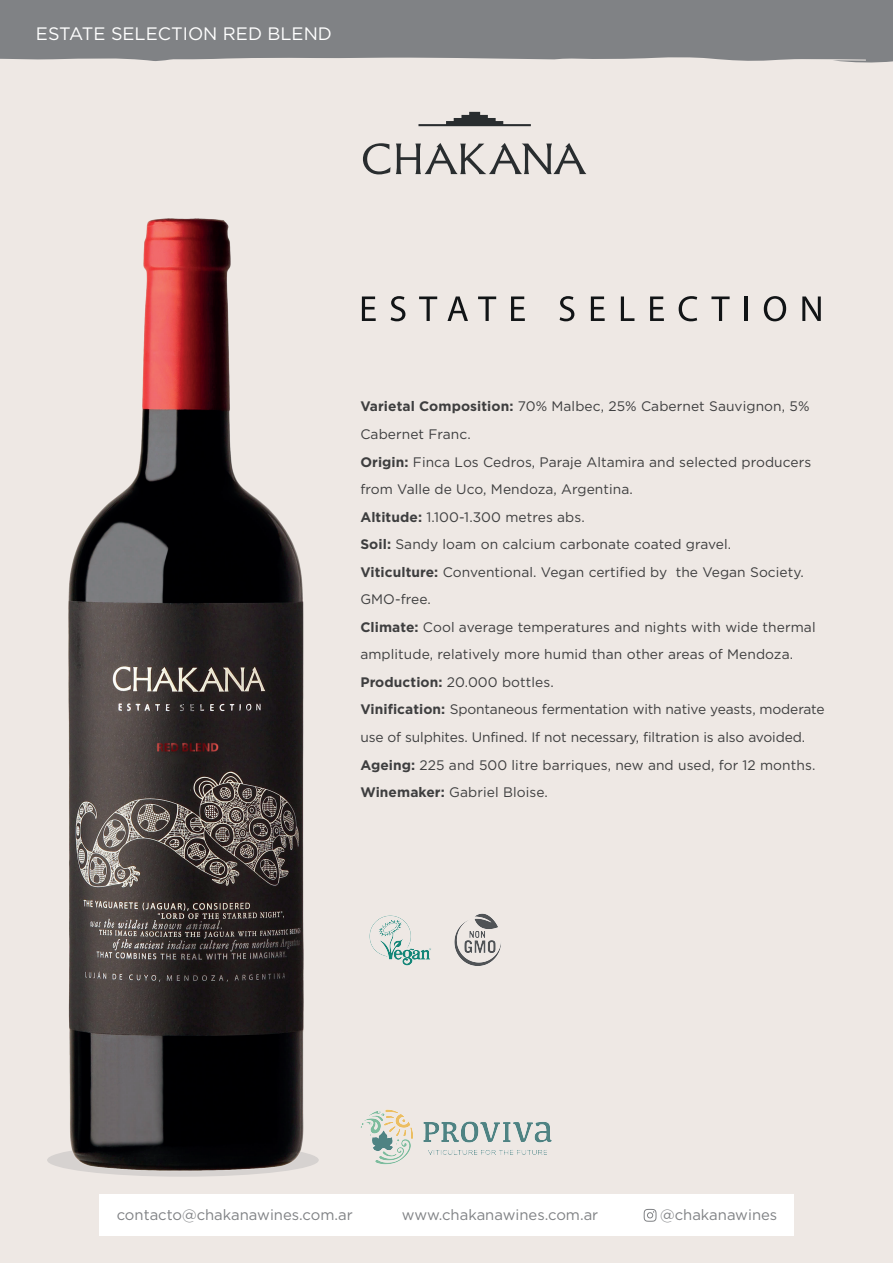
<style>
.page{position:relative;width:893px;height:1263px;background:#eee8e4}
.page>*{position:absolute;margin:0;border:0;box-sizing:border-box;transform-origin:0 0}
.t1{font:18px "Gotham";color:#fff}
.t2{font:14.85px "Gotham";color:#808285}
.t3{font:13.8px/27.6px "Gotham";letter-spacing:.005em;color:#3e3e3f}
.s1{font-weight:700}
</style>
<div class="page">
<div style="left:47px;top:1143px;width:272px;height:34px;background:#d6d2d0;border-radius:50%"></div>
<svg style="left:0;top:0;width:893px;height:63px;background:#87888b"></svg>
<svg style="left:418px;top:112px;width:113px;height:14px"></svg>
<svg style="left:363px;top:143px;width:27px;height:31px"></svg>
<svg style="left:396px;top:143px;width:190px;height:31px"></svg>
<img style="left:369px;top:915px;width:62px;height:51px">
<img style="left:454px;top:913px;width:47px;height:53px">
<img style="left:307px;top:1109px;width:245px;height:58px">
<svg style="left:362px;top:296px;width:14px;height:25px"></svg>
<svg style="left:391px;top:296px;width:14px;height:25px"></svg>
<svg style="left:419px;top:296px;width:18px;height:25px"></svg>
<svg style="left:447px;top:296px;width:21px;height:25px"></svg>
<svg style="left:478px;top:296px;width:18px;height:25px"></svg>
<svg style="left:511px;top:296px;width:14px;height:25px"></svg>
<svg style="left:560px;top:296px;width:14px;height:25px"></svg>
<svg style="left:591px;top:296px;width:14px;height:25px"></svg>
<svg style="left:621px;top:296px;width:13px;height:25px"></svg>
<svg style="left:650px;top:296px;width:14px;height:25px"></svg>
<svg style="left:679px;top:296px;width:18px;height:25px"></svg>
<svg style="left:711px;top:296px;width:19px;height:25px"></svg>
<hr style="left:744px;top:296px;width:4px;height:25px;background:#111416">
<svg style="left:764px;top:296px;width:22px;height:25px"></svg>
<svg style="left:802px;top:296px;width:19px;height:25px"></svg>
<img style="left:68px;top:218px;width:237px;height:953px">
<div style="left:99px;top:1194px;width:695px;height:42px;background:#fff"></div>
<div style="left:99px;top:1193px;width:695px;height:42px;background:#fff"></div>
<h1 class="t1" style="left:36px;top:24px;width:298px">ESTATE SELECTION RED BLEND</h1>
<p class="t3" style="left:360px;top:392px;width:466px"><span class="s1">Varietal Composition:</span> 70% Malbec, 25% Cabernet Sauvignon, 5% Cabernet Franc.<br><span class="s1">Origin:</span> Finca Los Cedros, Paraje Altamira and selected producers from Valle de Uco, Mendoza, Argentina.<br><span class="s1">Altitude:</span> 1.100-1.300 metres abs.<br><span class="s1">Soil:</span> Sandy loam on calcium carbonate coated gravel.<br><span class="s1">Viticulture:</span> Conventional. Vegan certified by the Vegan Society.<br>GMO-free.<br><span class="s1">Climate:</span> Cool average temperatures and nights with wide thermal amplitude, relatively more humid than other areas of Mendoza.<br><span class="s1">Production:</span> 20.000 bottles.<br><span class="s1">Vinification:</span> Spontaneous fermentation with native yeasts, moderate use of sulphites. Unfined. If not necessary, filtration is also avoided.<br><span class="s1">Ageing:</span> 225 and 500 litre barriques, new and used, for 12 months.<br><span class="s1">Winemaker:</span> Gabriel Bloise.</p>
<p class="t2" style="left:117px;top:1206px;width:238px">contacto@chakanawines.com.ar</p>
<p class="t2" style="left:402px;top:1206px;width:198px">www.ch k nawines.com.ar</p>
<p class="t2" style="left:660px;top:1206px;width:119px">@chakanawines</p>
<p class="t2" style="left:144px;top:1208px;width:186px">sophie@sophiejump.com</p>
<p class="t2" style="left:384px;top:1208px;width:198px">www.chakanawines.com.ar</p>
<p class="t2" style="left:643px;top:1208px;width:119px">@chak n wines</p>
</div>
